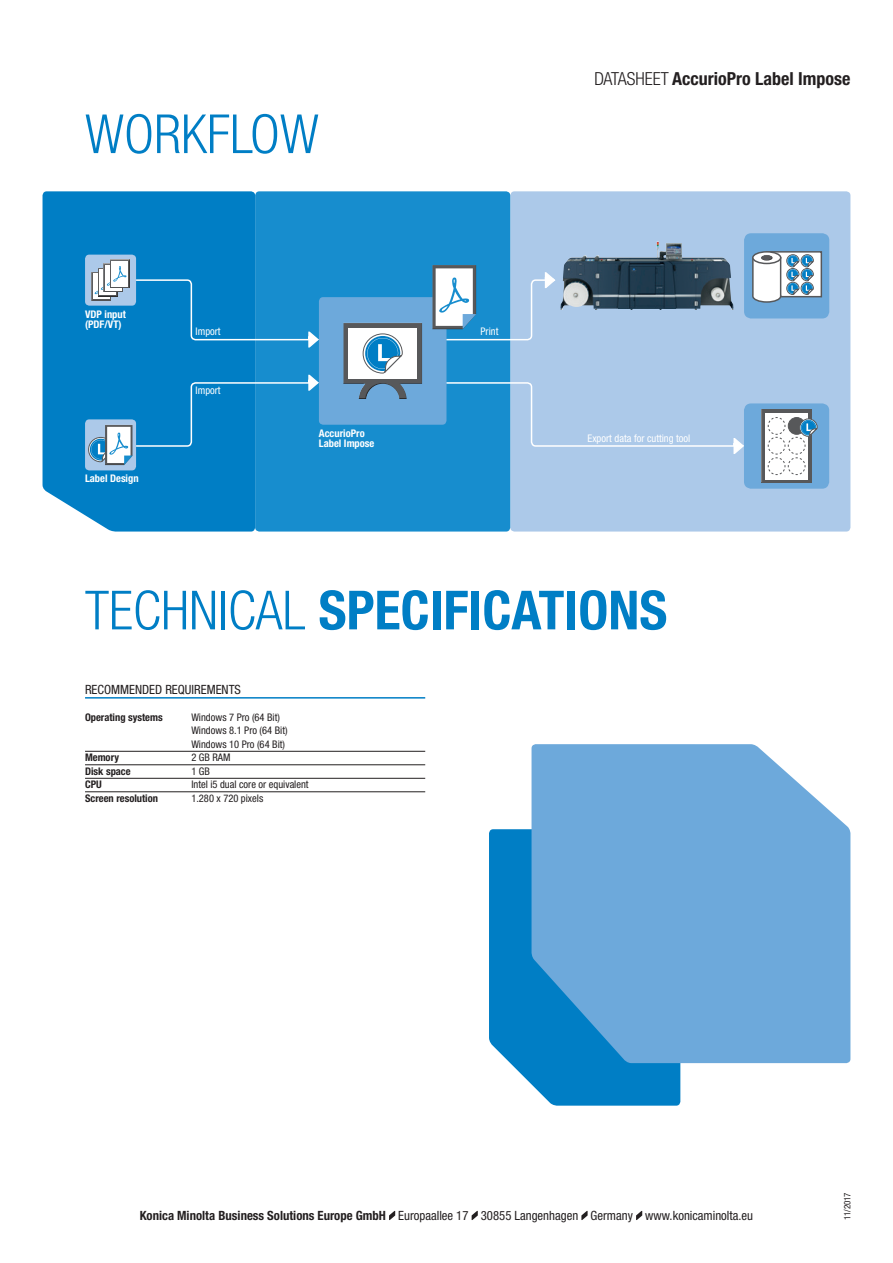
<style>
.page{position:relative;width:893px;height:1263px;background:#fff}
.page>*{position:absolute;margin:0;border:0;box-sizing:border-box;transform-origin:0 0}
.Bro_Inside_HEAD_Bold{font:700 condensed 54px "Helvetica Neue LTW1 G";color:#007ec5}
.Bro_Inside_HEAD_Ligh{font:300 condensed 54px "Helvetica Neue LTW1 G";color:#007ec5}
.Bro_Inside_RUBRIC_Bo{font:700 condensed 18px "Helvetica Neue LTW1 G";color:#231f20}
.Bro_Back_ADDRESS_Con{font:condensed 12.75px "Helvetica Neue LTW1 G";color:#231f20}
.Bro_Inside_REGISTER{font:condensed 12.75px "Helvetica Neue LTW1 G";color:#231f20}
.Bro_Inside_REGISTER-2{font:condensed 10.5px/13.5px "Helvetica Neue LTW1 G";color:#231f20}
.Bro_Inside_REGISTER-3{font:700 condensed 10.5px "Helvetica Neue LTW1 G";color:#231f20}
.Bro_Inside_ICON_SUBL{font:700 condensed 10.5px "Helvetica Neue LTW1 G";color:#fff}
.Bro_Inside_ICON_SUBL-2{font:condensed 10.5px "Helvetica Neue LTW1 G";color:#fff}
.Bro_Back_HORIZONTAL{font:condensed 9px "Helvetica Neue LTW1 G";color:#231f20}
.s1{font-weight:300}
.s2{font-weight:700}
</style>
<div class="page">
<div style="left:510px;top:191px;width:340px;height:340px;background:#acc9e9;border-radius:4px"></div>
<div style="left:744px;top:403px;width:85px;height:86px;background:#6da9db;border-radius:7px"></div>
<svg style="left:489px;top:829px;width:191px;height:277px;background:#1e8dcc"></svg>
<svg style="left:389px;top:1211px;width:6px;height:9px"></svg>
<svg style="left:472px;top:1211px;width:6px;height:9px"></svg>
<svg style="left:581px;top:1211px;width:7px;height:9px"></svg>
<svg style="left:636px;top:1211px;width:6px;height:9px"></svg>
<svg style="left:531px;top:744px;width:319px;height:319px;background:#6daadb"></svg>
<hr style="left:85px;top:697px;width:340px;height:2px;background:#007ec5">
<hr style="left:85px;top:751px;width:340px;height:1px;background:#231f20">
<hr style="left:85px;top:764px;width:340px;height:1px;background:#231f20">
<hr style="left:85px;top:778px;width:340px;height:1px;background:#231f20">
<hr style="left:85px;top:791px;width:340px;height:1px;background:#231f20">
<div style="left:255px;top:191px;width:255px;height:340px;background:#178dce;border-radius:4px"></div>
<div style="left:43px;top:191px;width:212px;height:340px;background:#007ec5"></div>
<div style="left:319px;top:297px;width:127px;height:128px;background:#6da9db;border-radius:4px"></div>
<img style="left:560px;top:241px;width:97px;height:69px">
<div style="left:85px;top:419px;width:51px;height:51px;background:#acc9e9;border-radius:4px"></div>
<div style="left:85px;top:255px;width:51px;height:51px;background:#acc9e9;border-radius:4px"></div>
<svg style="left:343px;top:323px;width:79px;height:76px"></svg>
<div style="left:91px;top:272px;width:21px;height:29px;background:#5c5d5f"></div>
<div style="left:93px;top:274px;width:17px;height:25px;background:#fff"></div>
<div style="left:97px;top:267px;width:21px;height:30px;background:#525355"></div>
<div style="left:99px;top:269px;width:17px;height:26px;background:#fff"></div>
<div style="left:103px;top:263px;width:21px;height:30px;background:#666769"></div>
<div style="left:105px;top:265px;width:17px;height:26px;background:#fff"></div>
<div style="left:110px;top:259px;width:20px;height:30px;background:linear-gradient(to bottom,#58595b,#565759)"></div>
<div style="left:112px;top:261px;width:16px;height:26px;background:#fff"></div>
<svg style="left:94px;top:266px;width:33px;height:28px"></svg>
<svg style="left:135px;top:279px;width:185px;height:69px"></svg>
<svg style="left:88px;top:374px;width:233px;height:96px"></svg>
<svg style="left:432px;top:265px;width:124px;height:76px"></svg>
<svg style="left:445px;top:381px;width:301px;height:74px"></svg>
<svg style="left:761px;top:409px;width:51px;height:74px"></svg>
<div style="left:765px;top:413px;width:43px;height:66px;background:#fff"></div>
<svg style="left:768px;top:417px;width:50px;height:58px"></svg>
<div style="left:744px;top:233px;width:85px;height:85px;background:#6da9db;border-radius:7px"></div>
<svg style="left:772px;top:251px;width:50px;height:46px"></svg>
<div style="left:753px;top:290px;width:28px;height:12px;background:#fff;border-radius:50%"></div>
<div style="left:752px;top:290px;width:29px;height:13px;border:2px solid #57585a;border-radius:50%"></div>
<div style="left:752px;top:257px;width:29px;height:40px;background:#fff;border:2px solid #57585a"></div>
<div style="left:753px;top:252px;width:28px;height:11px;background:#fff;border-radius:50%"></div>
<div style="left:752px;top:251px;width:29px;height:13px;border:2px solid #57585a;border-radius:50%"></div>
<svg style="left:761px;top:254px;width:12px;height:3px"></svg>
<svg style="left:761px;top:257px;width:12px;height:4px"></svg>
<svg style="left:787px;top:255px;width:29px;height:43px"></svg>
<p class="Bro_Inside_HEAD_Ligh" style="left:85px;top:102px;width:235px">WORKFLOW</p>
<p class="Bro_Inside_ICON_SUBL" style="left:85px;top:308px;width:42px">VDP input</p>
<p class="Bro_Inside_ICON_SUBL" style="left:85px;top:318px;width:38px">(PDF/VT)</p>
<p class="Bro_Inside_ICON_SUBL" style="left:85px;top:472px;width:55px">Label Design</p>
<p class="Bro_Inside_ICON_SUBL-2" style="left:196px;top:325px;width:27px">Import</p>
<p class="Bro_Inside_ICON_SUBL-2" style="left:480px;top:325px;width:19px">Print</p>
<p class="Bro_Inside_ICON_SUBL-2" style="left:196px;top:384px;width:27px">Import</p>
<p class="Bro_Inside_ICON_SUBL" style="left:319px;top:427px;width:47px">AccurioPro</p>
<p class="Bro_Inside_ICON_SUBL" style="left:319px;top:437px;width:57px">Label Impose</p>
<p class="Bro_Inside_RUBRIC_Bo" style="left:594px;top:68px;width:258px"><span class="s1">DATASHEET</span> AccurioPro Label Impose</p>
<p class="Bro_Inside_ICON_SUBL-2" style="left:587px;top:432px;width:104px">Export data for cutting tool</p>
<p class="Bro_Inside_HEAD_Bold" style="left:85px;top:578px;width:584px"><span class="s1">TECHNICAL</span> SPECIFICATIONS</p>
<p class="Bro_Inside_REGISTER" style="left:85px;top:682px;width:157px">RECOMMENDED REQUIREMENTS</p>
<p class="Bro_Inside_REGISTER-3" style="left:85px;top:711px;width:79px">Operating systems</p>
<p class="Bro_Inside_REGISTER-2" style="left:191px;top:710px;width:98px">Windows 7 Pro (64 Bit)<br>Windows 8.1 Pro (64 Bit)<br>Windows 10 Pro (64 Bit)</p>
<p class="Bro_Inside_REGISTER-3" style="left:85px;top:751px;width:35px">Memory</p>
<p class="Bro_Inside_REGISTER-2" style="left:191px;top:751px;width:41px">2 GB RAM</p>
<p class="Bro_Inside_REGISTER-3" style="left:85px;top:765px;width:47px">Disk space</p>
<p class="Bro_Inside_REGISTER-2" style="left:191px;top:764px;width:20px">1 GB</p>
<p class="Bro_Inside_REGISTER-3" style="left:85px;top:778px;width:18px">CPU</p>
<p class="Bro_Inside_REGISTER-2" style="left:191px;top:778px;width:119px">Intel i5 dual core or equivalent</p>
<p class="Bro_Inside_REGISTER-3" style="left:85px;top:792px;width:75px">Screen resolution</p>
<p class="Bro_Inside_REGISTER-2" style="left:191px;top:791px;width:73px">1.280 x 720 pixels</p>
<p class="Bro_Back_ADDRESS_Con" style="left:140px;top:1208px;width:615px"><span class="s2">Konica Minolta Business Solutions Europe GmbH</span> Europaallee 17 30855 Langenhagen Germany www.konicaminolta.eu</p>
<p class="Bro_Back_HORIZONTAL" style="left:842px;top:1220px;width:30px;rotate:-90deg">11/2017</p>
</div>
